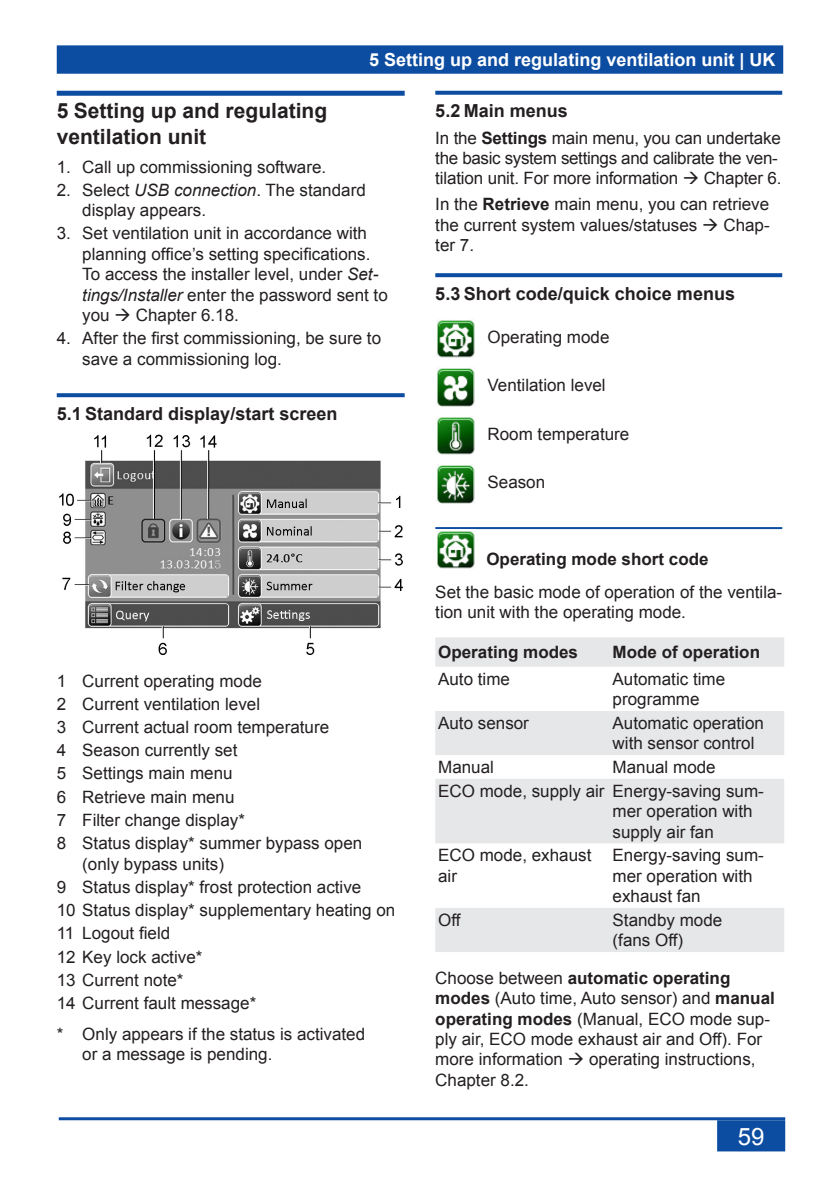
<style>
.page{position:relative;width:840px;height:1191px;background:#fff}
.page>*{position:absolute;margin:0;border:0;box-sizing:border-box;transform-origin:0 0}
.t1{font:24px "Arial";color:#fff}
.Überschrift_01{font:700 21px/25.2px "Arial";color:#231f20}
.Überschrift_02{font:700 18px "Arial";color:#231f20}
.t2{font:700 18px "Arial";color:#fff}
.Grundtext{font:17px/20.4px "Arial";color:#231f20}
.Legende_Übersicht{font:17px/20.4px "Arial";color:#231f20}
.Handlung{font:17px/20.4px "Arial";color:#231f20}
.Tabelleninhalt_8_5pt{font:17px/20.4px "Arial";color:#231f20}
.Tabellenkopf_8_5pt{font:700 17px "Arial";color:#231f20}
.Überschrift_03_Icon{font:700 17px "Arial";color:#231f20}
.s1{font-style:italic}
.s2{font-weight:700}
</style>
<div class="page">
<div style="left:58px;top:46px;width:723px;height:27px;background:#0d4da1"></div>
<div style="left:57px;top:45px;width:725px;height:29px;border:2px solid #0d4da1"></div>
<hr style="left:59px;top:1117px;width:725px;height:3px;background:#0d4da1">
<div style="left:717px;top:1121px;width:66px;height:29px;background:#0d4da1"></div>
<div style="left:716px;top:1120px;width:68px;height:31px;border:2px solid #0d4da1"></div>
<div style="left:57px;top:91px;width:347px;height:5px;background:#0d4da1"></div>
<svg style="left:57px;top:393px;width:347px;height:4px"></svg>
<img style="left:59px;top:434px;width:344px;height:221px">
<svg style="left:435px;top:91px;width:346px;height:4px"></svg>
<svg style="left:435px;top:273px;width:346px;height:4px"></svg>
<hr style="left:435px;top:527px;width:346px;height:2px;background:#0d4da1">
<img style="left:437px;top:320px;width:37px;height:37px">
<img style="left:436px;top:368px;width:38px;height:38px">
<img style="left:437px;top:417px;width:37px;height:37px">
<img style="left:436px;top:465px;width:38px;height:38px">
<img style="left:437px;top:531px;width:37px;height:38px">
<div style="left:435px;top:637px;width:348px;height:30px;background:#e6e7e9"></div>
<svg style="left:435px;top:711px;width:348px;height:241px;fill:#e6e7e9"></svg>
<p class="t2" style="left:369px;top:48px;width:408px">5 Setting up and regulating ventilation unit | UK</p>
<p class="Überschrift_01" style="left:57px;top:99px;width:272px">5 Setting up and regulating ventilation unit</p>
<p class="Handlung" style="left:57px;top:157px;width:271px">1. Call up commissioning software.</p>
<p class="Handlung" style="left:82px;top:180px;width:285px;text-indent:-26px">2. Select <span class="s1">USB connection</span>. The standard display appears.</p>
<p class="Handlung" style="left:82px;top:223px;width:307px;text-indent:-26px">3. Set ventilation unit in accordance with planning office’s setting specifications.<br>To access the installer level, under <span class="s1">Set&shy;tings/Installer</span> enter the password sent to you → Chapter 6.18.</p>
<p class="Handlung" style="left:82px;top:328px;width:300px;text-indent:-26px">4. After the first commissioning, be sure to save a commissioning log.</p>
<p class="Überschrift_02" style="left:57px;top:401px;width:282px">5.1 Standard display/start screen</p>
<p class="Legende_Übersicht" style="left:57px;top:670px;width:207px">1 Current operating mode</p>
<p class="Legende_Übersicht" style="left:57px;top:693px;width:205px">2 Current ventilation level</p>
<p class="Legende_Übersicht" style="left:57px;top:717px;width:274px">3 Current actual room temperature</p>
<p class="Legende_Übersicht" style="left:57px;top:740px;width:182px">4 Season currently set</p>
<p class="Legende_Übersicht" style="left:57px;top:763px;width:177px">5 Settings main menu</p>
<p class="Legende_Übersicht" style="left:57px;top:786px;width:179px">6 Retrieve main menu</p>
<p class="Legende_Übersicht" style="left:57px;top:810px;width:190px">7 Filter change display*</p>
<p class="Legende_Übersicht" style="left:82px;top:833px;width:281px;text-indent:-26px">8 Status display* summer bypass open (only bypass units)</p>
<p class="Legende_Übersicht" style="left:57px;top:877px;width:306px">9 Status display* frost protection active</p>
<p class="Legende_Übersicht" style="left:57px;top:900px;width:340px">10 Status display* supplementary heating on</p>
<p class="Legende_Übersicht" style="left:57px;top:923px;width:115px">11 Logout field</p>
<p class="Legende_Übersicht" style="left:57px;top:946px;width:147px">12 Key lock active*</p>
<p class="Legende_Übersicht" style="left:57px;top:969px;width:128px">13 Current note*</p>
<p class="Legende_Übersicht" style="left:57px;top:993px;width:201px">14 Current fault message*</p>
<p class="Legende_Übersicht" style="left:82px;top:1023px;width:284px;text-indent:-26px">* Only appears if the status is activated or a message is pending.</p>
<p class="Überschrift_02" style="left:435px;top:99px;width:134px">5.2 Main menus</p>
<p class="Grundtext" style="left:435px;top:127px;width:347px">In the <span class="s2">Settings</span> main menu, you can undertake the basic system settings and calibrate the ven&shy;tilation unit. For more information → Chapter 6.</p>
<p class="Grundtext" style="left:435px;top:194px;width:336px;text-align:justify">In the <span class="s2">Retrieve</span> main menu, you can retrieve the current system values/statuses → Chap&shy;ter 7.</p>
<p class="Überschrift_02" style="left:435px;top:281px;width:301px">5.3 Short code/quick choice menus</p>
<p class="Grundtext" style="left:487px;top:327px;width:123px">Operating mode</p>
<p class="Grundtext" style="left:487px;top:375px;width:120px">Ventilation level</p>
<p class="Grundtext" style="left:487px;top:424px;width:143px">Room temperature</p>
<p class="Grundtext" style="left:487px;top:472px;width:59px">Season</p>
<p class="Überschrift_03_Icon" style="left:486px;top:547px;width:223px">Operating mode short code</p>
<p class="Grundtext" style="left:435px;top:581px;width:348px">Set the basic mode of operation of the ventila&shy;tion unit with the operating mode.</p>
<p class="Tabellenkopf_8_5pt" style="left:438px;top:641px;width:141px">Operating modes</p>
<p class="Tabellenkopf_8_5pt" style="left:612px;top:641px;width:149px">Mode of operation</p>
<p class="Tabelleninhalt_8_5pt" style="left:438px;top:669px;width:73px">Auto time</p>
<p class="Tabelleninhalt_8_5pt" style="left:612px;top:669px;width:114px">Automatic time programme</p>
<p class="Tabelleninhalt_8_5pt" style="left:438px;top:713px;width:92px">Auto sensor</p>
<p class="Tabelleninhalt_8_5pt" style="left:612px;top:713px;width:153px">Automatic operation with sensor control</p>
<p class="Tabelleninhalt_8_5pt" style="left:438px;top:757px;width:57px">Manual</p>
<p class="Tabelleninhalt_8_5pt" style="left:612px;top:757px;width:104px">Manual mode</p>
<p class="Tabelleninhalt_8_5pt" style="left:438px;top:781px;width:168px">ECO mode, supply air</p>
<p class="Tabelleninhalt_8_5pt" style="left:612px;top:781px;width:153px">Energy-saving sum&shy;mer operation with supply air fan</p>
<p class="Tabelleninhalt_8_5pt" style="left:438px;top:845px;width:155px">ECO mode, exhaust air</p>
<p class="Tabelleninhalt_8_5pt" style="left:612px;top:845px;width:153px">Energy-saving sum&shy;mer operation with exhaust fan</p>
<p class="Tabelleninhalt_8_5pt" style="left:438px;top:910px;width:24px">Off</p>
<p class="Tabelleninhalt_8_5pt" style="left:612px;top:910px;width:111px">Standby mode (fans Off)</p>
<p class="Grundtext" style="left:435px;top:967px;width:341px">Choose between <span class="s2">automatic operating modes</span> (Auto time, Auto sensor) and <span class="s2">manual operating modes</span> (Manual, ECO mode sup&shy;ply air, ECO mode exhaust air and Off). For more information → operating instructions, Chapter 8.2.</p>
<h1 class="t1" style="left:737px;top:1120px;width:28px">59</h1>
</div>
